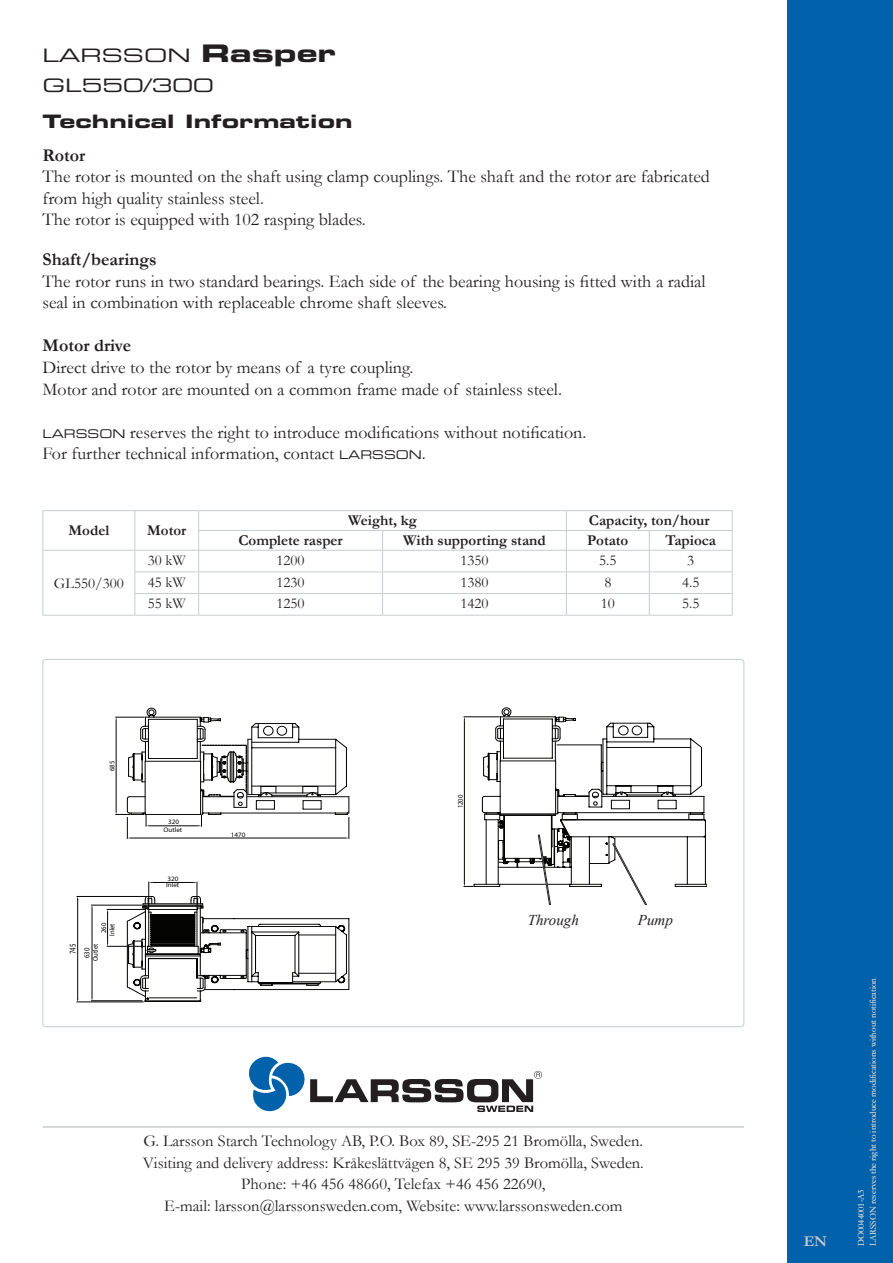
<style>
.page{position:relative;width:893px;height:1263px;background:#fff}
.page>*{position:absolute;margin:0;border:0;box-sizing:border-box;transform-origin:0 0}
.t1{font:18.6px "Eurostile LT Extended Two";color:#231f20;scale:1.16 1}
.t2{font:18.6px "Eurostile LT Bold Extended Two";color:#231f20;scale:1.16 1}
.t3{font:18px/21.6px "Garamond";color:#231f20}
.t4{font:700 18px "Garamond";color:#231f20}
.t5{font:16.5px/21.6px "Garamond";color:#231f20;text-align:center}
.t6{font:700 15px "Garamond";color:#231f20}
.t7{font:15px "Garamond";color:#231f20}
.t8{font:italic 15px "Times New Roman";color:#231f20}
.t9{font:700 15px "Garamond";color:#c6ccd0}
.t10{font:9px/12px "Garamond";color:#c6ccd0}
.t11{font:8.85px "Myriad";color:#040503;scale:.75 1}
.t12{font:7.8px "Myriad";color:#040503;scale:.86 1}
.t13{font:7.05px "Myriad";color:#040503;scale:.94 1}
.t14{font:6.6px/8.4px "Myriad";color:#040503;text-align:center;scale:1.06 1}
.s1{font-family:"Eurostile LT Bold Extended Two";font-size:24.15px}
.s2{font-family:"Eurostile LT Extended Two";font-size:12px}
</style>
<div class="page">
<div style="left:787px;top:0;width:106px;height:1263px;background:#0161aa"></div>
<svg style="left:127px;top:708px;width:74px;height:9px"></svg>
<svg style="left:127px;top:717px;width:355px;height:285px"></svg>
<svg style="left:127px;top:896px;width:222px;height:105px"></svg>
<svg style="left:249px;top:1057px;width:293px;height:55px"></svg>
<hr style="left:43px;top:1126px;width:701px;height:2px;background:#c6ccd0">
<hr style="left:43px;top:510px;width:92px;height:1px;background:#c6ccd0">
<hr style="left:135px;top:510px;width:64px;height:1px;background:#c6ccd0">
<hr style="left:199px;top:510px;width:184px;height:1px;background:#c6ccd0">
<hr style="left:383px;top:510px;width:183px;height:1px;background:#c6ccd0">
<hr style="left:198px;top:530px;width:185px;height:1px;background:#c6ccd0">
<hr style="left:383px;top:530px;width:183px;height:1px;background:#c6ccd0">
<hr style="left:566px;top:510px;width:83px;height:1px;background:#c6ccd0">
<hr style="left:649px;top:510px;width:84px;height:1px;background:#c6ccd0">
<hr style="left:566px;top:530px;width:83px;height:1px;background:#c6ccd0">
<hr style="left:649px;top:530px;width:84px;height:1px;background:#c6ccd0">
<hr style="left:43px;top:550px;width:92px;height:1px;background:#c6ccd0">
<hr style="left:135px;top:550px;width:64px;height:1px;background:#c6ccd0">
<hr style="left:199px;top:550px;width:184px;height:1px;background:#c6ccd0">
<hr style="left:383px;top:550px;width:183px;height:1px;background:#c6ccd0">
<hr style="left:566px;top:550px;width:83px;height:1px;background:#c6ccd0">
<hr style="left:649px;top:550px;width:84px;height:1px;background:#c6ccd0">
<hr style="left:135px;top:571px;width:64px;height:1px;background:#c6ccd0">
<hr style="left:199px;top:571px;width:184px;height:1px;background:#c6ccd0">
<hr style="left:383px;top:571px;width:183px;height:1px;background:#c6ccd0">
<hr style="left:566px;top:571px;width:83px;height:1px;background:#c6ccd0">
<hr style="left:649px;top:571px;width:84px;height:1px;background:#c6ccd0">
<svg style="left:43px;top:511px;width:1px;height:104px"></svg>
<hr style="left:135px;top:593px;width:64px;height:1px;background:#c6ccd0">
<svg style="left:135px;top:511px;width:1px;height:104px"></svg>
<hr style="left:199px;top:593px;width:184px;height:1px;background:#c6ccd0">
<svg style="left:198px;top:511px;width:1px;height:104px"></svg>
<hr style="left:383px;top:593px;width:183px;height:1px;background:#c6ccd0">
<svg style="left:382px;top:531px;width:1px;height:84px"></svg>
<hr style="left:566px;top:593px;width:83px;height:1px;background:#c6ccd0">
<svg style="left:566px;top:511px;width:1px;height:104px"></svg>
<hr style="left:649px;top:593px;width:84px;height:1px;background:#c6ccd0">
<svg style="left:649px;top:531px;width:1px;height:84px"></svg>
<svg style="left:732px;top:511px;width:1px;height:104px"></svg>
<hr style="left:43px;top:615px;width:92px;height:1px;background:#c6ccd0">
<hr style="left:135px;top:615px;width:64px;height:1px;background:#c6ccd0">
<hr style="left:199px;top:615px;width:184px;height:1px;background:#c6ccd0">
<hr style="left:383px;top:615px;width:183px;height:1px;background:#c6ccd0">
<hr style="left:566px;top:615px;width:83px;height:1px;background:#c6ccd0">
<hr style="left:649px;top:615px;width:84px;height:1px;background:#c6ccd0">
<svg style="left:482px;top:717px;width:225px;height:188px"></svg>
<p class="t1" style="left:43px;top:43px;width:255px">LARSSON <span class="s1">Rasper</span></p>
<p class="t1" style="left:43px;top:73px;width:149px">GL550/300</p>
<p class="t2" style="left:43px;top:108px;width:269px">Technical Information</p>
<p class="t4" style="left:43px;top:143px;width:44px">Rotor</p>
<p class="t3" style="left:43px;top:165px;width:669px">The rotor is mounted on the shaft using clamp couplings. The shaft and the rotor are fabricated from high quality stainless steel.<br>The rotor is equipped with 102 rasping blades.</p>
<p class="t4" style="left:43px;top:247px;width:116px">Shaft/bearings</p>
<p class="t3" style="left:43px;top:270px;width:665px">The rotor runs in two standard bearings. Each side of the bearing housing is fitted with a radial seal in combination with replaceable chrome shaft sleeves.</p>
<p class="t4" style="left:43px;top:333px;width:90px">Motor drive</p>
<p class="t3" style="left:43px;top:356px;width:521px">Direct drive to the rotor by means of a tyre coupling.<br>Motor and rotor are mounted on a common frame made of stainless steel.</p>
<p class="t3" style="left:43px;top:421px;width:545px"><span class="s2">LARSSON</span> reserves the right to introduce modifications without notification.<br>For further technical information, contact <span class="s2">LARSSON</span>.</p>
<p class="t6" style="left:68px;top:520px;width:42px">Model</p>
<p class="t6" style="left:147px;top:520px;width:41px">Motor</p>
<p class="t6" style="left:348px;top:510px;width:70px">Weight, kg</p>
<p class="t6" style="left:589px;top:510px;width:122px">Capacity, ton/hour</p>
<p class="t6" style="left:238px;top:530px;width:106px">Complete rasper</p>
<p class="t6" style="left:403px;top:530px;width:144px">With supporting stand</p>
<p class="t6" style="left:587px;top:530px;width:43px">Potato</p>
<p class="t6" style="left:665px;top:530px;width:52px">Tapioca</p>
<p class="t7" style="left:54px;top:573px;width:71px">GL550/300</p>
<p class="t7" style="left:148px;top:550px;width:40px">30 kW</p>
<p class="t7" style="left:277px;top:550px;width:30px">1200</p>
<p class="t7" style="left:460px;top:550px;width:30px">1350</p>
<p class="t7" style="left:599px;top:550px;width:19px">5.5</p>
<p class="t7" style="left:687px;top:550px;width:9px">3</p>
<p class="t7" style="left:148px;top:572px;width:40px">45 kW</p>
<p class="t7" style="left:277px;top:572px;width:30px">1230</p>
<p class="t7" style="left:460px;top:572px;width:30px">1380</p>
<p class="t7" style="left:604px;top:572px;width:9px">8</p>
<p class="t7" style="left:682px;top:572px;width:19px">4.5</p>
<p class="t7" style="left:148px;top:593px;width:40px">55 kW</p>
<p class="t7" style="left:277px;top:593px;width:30px">1250</p>
<p class="t7" style="left:460px;top:593px;width:30px">1420</p>
<p class="t7" style="left:601px;top:593px;width:16px">10</p>
<p class="t7" style="left:682px;top:593px;width:19px">5.5</p>
<p class="t13" style="left:109px;top:771px;width:12px;rotate:-90deg">685</p>
<p class="t11" style="left:68px;top:954px;width:15px;rotate:-90deg">745</p>
<p class="t13" style="left:100px;top:933px;width:12px;rotate:-90deg">260</p>
<p class="t13" style="left:109px;top:936px;width:15px;rotate:-90deg">Inlet</p>
<p class="t12" style="left:83px;top:958px;width:13px;rotate:-90deg">630</p>
<p class="t13" style="left:92px;top:961px;width:20px;rotate:-90deg">Outlet</p>
<p class="t14" style="left:164px;top:818px;width:19px">320<br>Outlet</p>
<p class="t14" style="left:167px;top:875px;width:12px">320</p>
<p class="t14" style="left:166px;top:881px;width:14px">Inlet</p>
<p class="t14" style="left:231px;top:830px;width:15px">1470</p>
<p class="t13" style="left:457px;top:808px;width:16px;rotate:-90deg">1200</p>
<p class="t8" style="left:528px;top:909px;width:53px">Through</p>
<p class="t8" style="left:638px;top:909px;width:36px">Pump</p>
<p class="t5" style="left:143px;top:1130px;width:503px">G. Larsson Starch Technology AB, P.O. Box 89, SE-295 21 Bromölla, Sweden.<br>Visiting and delivery address: Kråkeslättvägen 8, SE 295 39 Bromölla, Sweden.<br>Phone: +46 456 48660, Telefax +46 456 22690,<br>E-mail: larsson@larssonsweden.com, Website: www.larssonsweden.com</p>
<p class="t9" style="left:804px;top:1231px;width:25px">EN</p>
<p class="t10" style="left:855px;top:1246px;width:269px;rotate:-90deg">DO0044001-A3<br>LARSSON reserves the right to introduce modifications without notification</p>
</div>
